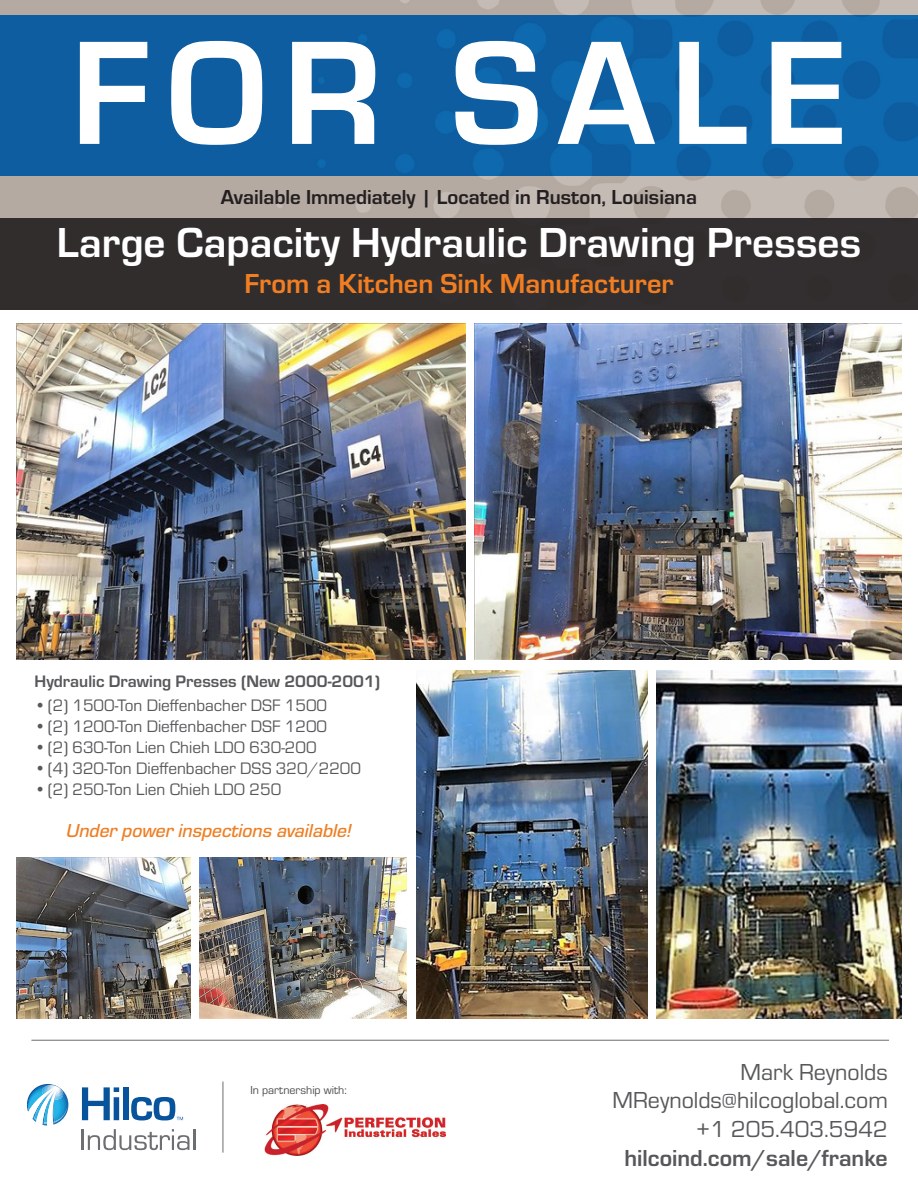
<style>
.page{position:relative;width:918px;height:1188px;background:#fff}
.page>*{position:absolute;margin:0;border:0;box-sizing:border-box;transform-origin:0 0}
.t1{font:700 153px "Eurostile";letter-spacing:.1em;color:#fff}
.t2{font:700 43.5px "Eurostile";color:#fff}
.t3{font:700 28.5px "Eurostile";color:#f17e22}
.t4{font:24px/28.8px "Eurostile";color:#57585a;text-align:right}
.t5{font:700 21px "Eurostile";color:#231f20}
.t6{font:19.5px "Eurostile Med Ita";color:#ee7e23}
.t7{font:17.25px "Eurostile";color:#57585a}
.t8{font:700 17.25px "Eurostile";color:#57585a}
.t9{font:12px "Eurostile";color:#4b4c4d}
.s1{font-weight:700}
</style>
<div class="page">
<img style="left:0;top:0;width:918px;height:218px">
<div style="left:0;top:16px;width:918px;height:160px;background:linear-gradient(to right,#0d5b9d,#0e66ab)"></div>
<div style="left:0;top:218px;width:918px;height:92px;background:#312d2d"></div>
<hr style="left:82px;top:1129px;width:2px;height:21px;background:#6d6e71">
<svg style="left:88px;top:1129px;width:102px;height:21px"></svg>
<hr style="left:193px;top:1129px;width:2px;height:21px;background:#6d6e71">
<svg style="left:27px;top:1084px;width:42px;height:42px"></svg>
<svg style="left:82px;top:1087px;width:37px;height:33px"></svg>
<div style="left:123px;top:1087px;width:5px;height:33px;background:#07549c"></div>
<svg style="left:131px;top:1097px;width:52px;height:23px"></svg>
<hr style="left:223px;top:1082px;width:1px;height:71px;background:#6c6d70">
<hr style="left:31px;top:1040px;width:858px;height:1px;background:#6c6d70">
<img style="left:264px;top:1104px;width:181px;height:51px">
<img style="left:17px;top:323px;width:448px;height:336px">
<img style="left:474px;top:323px;width:427px;height:336px">
<img style="left:416px;top:670px;width:231px;height:348px">
<img style="left:657px;top:670px;width:244px;height:348px">
<img style="left:200px;top:858px;width:206px;height:160px">
<img style="left:17px;top:858px;width:173px;height:160px">
<p class="t1" style="left:71px;top:-17px;width:778px">FOR SALE</p>
<p class="t5" style="left:221px;top:182px;width:478px">Available Immediately | Located in Ruston, Louisiana</p>
<p class="t2" style="left:57px;top:212px;width:806px">Large Capacity Hydraulic Drawing Presses</p>
<p class="t3" style="left:244px;top:263px;width:431px">From a Kitchen Sink Manufacturer</p>
<p class="t8" style="left:34px;top:669px;width:347px">Hydraulic Drawing Presses (New 2000-2001)</p>
<p class="t7" style="left:34px;top:694px;width:294px">•(2) 1500-Ton Dieffenbacher DSF 1500</p>
<p class="t7" style="left:34px;top:715px;width:294px">•(2) 1200-Ton Dieffenbacher DSF 1200</p>
<p class="t7" style="left:34px;top:736px;width:284px">•(2) 630-Ton Lien Chieh LDO 630-200</p>
<p class="t7" style="left:34px;top:757px;width:328px">•(4) 320-Ton Dieffenbacher DSS 320/2200</p>
<p class="t7" style="left:34px;top:778px;width:248px">•(2) 250-Ton Lien Chieh LDO 250</p>
<p class="t6" style="left:67px;top:817px;width:287px">Under power inspections available!</p>
<p class="t9" style="left:250px;top:1082px;width:98px">In partnership with:</p>
<p class="t4" style="left:740px;top:1056px;width:149px">Mark Reynolds</p>
<p class="t4" style="left:613px;top:1085px;width:277px">MReynolds@hilcoglobal.com +1 205.403.5942 <span class="s1">hilcoind.com/sale/franke</span></p>
</div>
